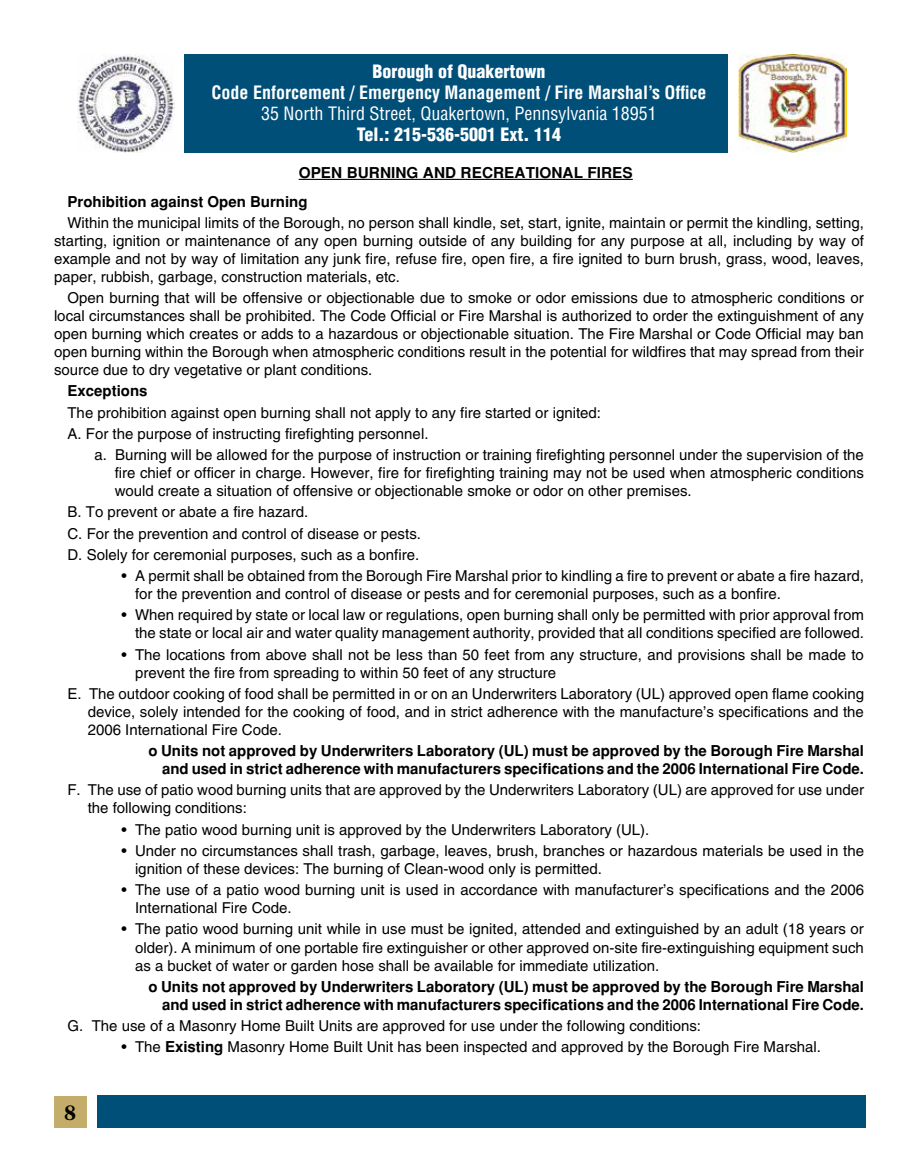
<style>
.page{position:relative;width:918px;height:1175px;background:#fff}
.page>*{position:absolute;margin:0;border:0;box-sizing:border-box;transform-origin:0 0}
.t1{font:700 21px "Century";color:#000}
.t2{font:700 condensed 18px "Helvetica";color:#fff}
.t3{font:condensed 18px "Helvetica";color:#fff}
.t4{font:900 condensed 18px "Helvetica";color:#fff}
.t5{font:15px/18px "Helvetica";color:#000}
.t6{font:700 15px/18px "Helvetica";color:#000;text-align:right}
.s1{font-weight:700}
</style>
<div class="page">
<div style="left:54px;top:1096px;width:32px;height:31px;background:#c4ad6b"></div>
<div style="left:97px;top:1095px;width:769px;height:32px;background:#004f78"></div>
<div style="left:184px;top:54px;width:544px;height:98px;background:#004f78"></div>
<img style="left:78px;top:55px;width:96px;height:98px">
<img style="left:739px;top:55px;width:107px;height:97px">
<hr style="left:299px;top:179px;width:334px;height:1px;background:#000">
<p class="t4" style="left:373px;top:60px;width:174px">Borough of Quakertown</p>
<p class="t2" style="left:212px;top:81px;width:496px">Code Enforcement / Emergency Management / Fire Marshal’s Office</p>
<p class="t3" style="left:261px;top:102px;width:397px">35 North Third Street, Quakertown, Pennsylvania 18951</p>
<p class="t4" style="left:357px;top:123px;width:206px">Tel.: 215-536-5001 Ext. 114</p>
<p class="t6" style="left:68px;top:158px;width:567px;line-height:28.8px;text-align:left;text-indent:231px">OPEN BURNING AND RECREATIONAL FIRES<br>Prohibition against Open Burning</p>
<p class="t5" style="left:54px;top:213px;width:812px;text-align:justify;text-indent:14px">Within the municipal limits of the Borough, no person shall kindle, set, start, ignite, maintain or permit the kindling, setting, starting, ignition or maintenance of any open burning outside of any building for any purpose at all, including by way of example and not by way of limitation any junk fire, refuse fire, open fire, a fire ignited to burn brush, grass, wood, leaves, paper, rubbish, garbage, construction materials, etc.</p>
<p class="t5" style="left:54px;top:289px;width:811px;text-align:justify;text-indent:14px">Open burning that will be offensive or objectionable due to smoke or odor emissions due to atmospheric conditions or local circumstances shall be prohibited. The Code Official or Fire Marshal is authorized to order the extinguishment of any open burning which creates or adds to a hazardous or objectionable situation. The Fire Marshal or Code Official may ban open burning within the Borough when atmospheric conditions result in the potential for wildfires that may spread from their source due to dry vegetative or plant conditions.</p>
<p class="t6" style="left:68px;top:382px;width:82px">Exceptions</p>
<p class="t5" style="left:68px;top:402px;width:535px;line-height:21.3px">The prohibition against open burning shall not apply to any fire started or ignited:<br>A. For the purpose of instructing firefighting personnel.</p>
<p class="t5" style="left:115px;top:446px;width:751px;text-align:justify;text-indent:-20px">a. Burning will be allowed for the purpose of instruction or training firefighting personnel under the supervision of the fire chief or officer in charge. However, fire for firefighting training may not be used when atmospheric conditions would create a situation of offensive or objectionable smoke or odor on other premises.</p>
<p class="t5" style="left:68px;top:501px;width:355px;line-height:21.3px">B. To prevent or abate a fire hazard.<br>C. For the prevention and control of disease or pests.<br>D. Solely for ceremonial purposes, such as a bonfire.</p>
<p class="t5" style="left:135px;top:567px;width:731px;text-indent:-14px">• A permit shall be obtained from the Borough Fire Marshal prior to kindling a fire to prevent or abate a fire hazard, for the prevention and control of disease or pests and for ceremonial purposes, such as a bonfire.</p>
<p class="t5" style="left:122px;top:606px;width:744px;text-align:right">• When required by state or local law or regulations, open burning shall only be permitted with prior approval from the state or local air and water quality management authority, provided that all conditions specified are followed.</p>
<p class="t5" style="left:135px;top:645px;width:730px;text-indent:-14px">• The locations from above shall not be less than 50 feet from any structure, and provisions shall be made to prevent the fire from spreading to within 50 feet of any structure</p>
<p class="t5" style="left:88px;top:684px;width:778px;text-align:justify;text-indent:-20px">E. The outdoor cooking of food shall be permitted in or on an Underwriters Laboratory (UL) approved open flame cooking device, solely intended for the cooking of food, and in strict adherence with the manufacture’s specifications and the 2006 International Fire Code.</p>
<p class="t6" style="left:148px;top:742px;width:717px">o Units not approved by Underwriters Laboratory (UL) must be approved by the Borough Fire Marshal and used in strict adherence with manufacturers specifications and the 2006 International Fire Code.</p>
<p class="t5" style="left:88px;top:781px;width:778px;text-indent:-20px">F. The use of patio wood burning units that are approved by the Underwriters Laboratory (UL) are approved for use under the following conditions:</p>
<p class="t5" style="left:122px;top:820px;width:529px">• The patio wood burning unit is approved by the Underwriters Laboratory (UL).</p>
<p class="t5" style="left:135px;top:841px;width:731px;text-indent:-14px">• Under no circumstances shall trash, garbage, leaves, brush, branches or hazardous materials be used in the ignition of these devices: The burning of Clean-wood only is permitted.</p>
<p class="t5" style="left:135px;top:881px;width:731px;text-indent:-14px">• The use of a patio wood burning unit is used in accordance with manufacturer’s specifications and the 2006<br>International Fire Code.</p>
<p class="t5" style="left:135px;top:920px;width:730px;text-align:justify;text-indent:-14px">• The patio wood burning unit while in use must be ignited, attended and extinguished by an adult (18 years or older). A minimum of one portable fire extinguisher or other approved on-site fire-extinguishing equipment such as a bucket of water or garden hose shall be available for immediate utilization.</p>
<p class="t6" style="left:148px;top:977px;width:717px">o Units not approved by Underwriters Laboratory (UL) must be approved by the Borough Fire Marshal and used in strict adherence with manufacturers specifications and the 2006 International Fire Code.</p>
<p class="t5" style="left:68px;top:1016px;width:635px">G. The use of a Masonry Home Built Units are approved for use under the following conditions:</p>
<p class="t5" style="left:122px;top:1038px;width:701px">• The <span class="s1">Existing</span> Masonry Home Built Unit has been inspected and approved by the Borough Fire Marshal.</p>
<h1 class="t1" style="left:64px;top:1100px;width:14px">8</h1>
</div>
